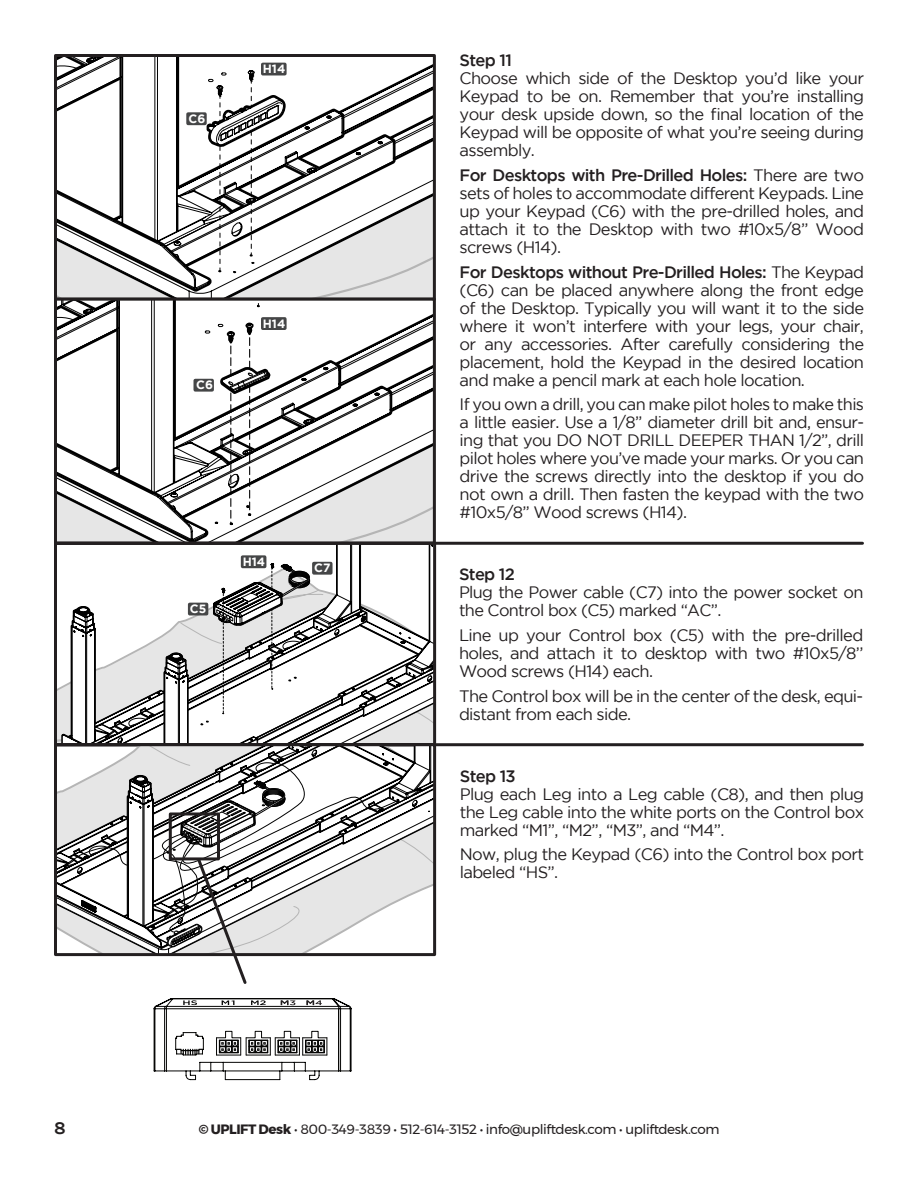
<style>
.page{position:relative;width:918px;height:1188px;background:#fff}
.page>*{position:absolute;margin:0;border:0;box-sizing:border-box;transform-origin:0 0}
.t1{font:700 18px "Karla";color:#231f20}
.Gotham_book_paragrap{font:16.5px/18px "Gotham";letter-spacing:-.04em;color:#231f20;text-align:justify}
.Gotham_book_paragrap-2{font:500 16.5px "Gotham";letter-spacing:-.04em;color:#231f20}
.t2{font:13.5px "Montserrat";letter-spacing:-.03em;color:#231f20}
.t3{font:700 12px "Gotham";color:#fff}
.s1{font-weight:500}
.s2{font-weight:700}
</style>
<div class="page">
<hr style="left:56px;top:542px;width:806px;height:3px;background:#231f20">
<hr style="left:56px;top:743px;width:806px;height:3px;background:#231f20">
<svg style="left:153px;top:998px;width:199px;height:82px"></svg>
<svg style="left:56px;top:56px;width:379px;height:928px"></svg>
<div style="left:261px;top:63px;width:26px;height:12px;background:#454647;border-radius:2px"></div>
<div style="left:261px;top:317px;width:26px;height:13px;background:#454647;border-radius:2px"></div>
<div style="left:241px;top:555px;width:25px;height:13px;background:#454647;border-radius:2px"></div>
<p class="t3" style="left:189px;top:112px;width:18px">C6</p>
<p class="t3" style="left:263px;top:62px;width:24px">H14</p>
<p class="t3" style="left:196px;top:378px;width:18px">C6</p>
<p class="t3" style="left:263px;top:316px;width:24px">H14</p>
<p class="t3" style="left:190px;top:602px;width:18px">C5</p>
<p class="t3" style="left:243px;top:555px;width:24px">H14</p>
<p class="t3" style="left:314px;top:561px;width:18px">C7</p>
<p class="Gotham_book_paragrap-2" style="left:460px;top:51px;width:54px">Step 11</p>
<p class="Gotham_book_paragrap" style="left:460px;top:69px;width:406px">Choose which side of the Desktop you’d like your Keypad to be on. Remember that you’re installing your desk upside down, so the final location of the Keypad will be opposite of what you’re seeing during assembly.</p>
<p class="Gotham_book_paragrap" style="left:460px;top:166px;width:406px"><span class="s1">For Desktops with Pre-Drilled Holes:</span> There are two sets of holes to accommodate different Keypads. Line up your Keypad (C6) with the pre-drilled holes, and attach it to the Desktop with two #10x5/8’’ Wood screws (H14).</p>
<p class="Gotham_book_paragrap" style="left:460px;top:262px;width:406px"><span class="s1">For Desktops without Pre-Drilled Holes:</span> The Keypad (C6) can be placed anywhere along the front edge of the Desktop. Typically you will want it to the side where it won’t interfere with your legs, your chair, or any accessories. After carefully considering the placement, hold the Keypad in the desired location and make a pencil mark at each hole location.</p>
<p class="Gotham_book_paragrap" style="left:460px;top:395px;width:406px">If you own a drill, you can make pilot holes to make this a little easier. Use a 1/8” diameter drill bit and, ensur&shy;ing that you DO NOT DRILL DEEPER THAN 1/2”, drill pilot holes where you’ve made your marks. Or you can drive the screws directly into the desktop if you do not own a drill. Then fasten the keypad with the two #10x5/8” Wood screws (H14).</p>
<p class="Gotham_book_paragrap-2" style="left:459px;top:565px;width:57px">Step 12</p>
<p class="Gotham_book_paragrap" style="left:459px;top:583px;width:406px">Plug the Power cable (C7) into the power socket on the Control box (C5) marked “AC”.</p>
<p class="Gotham_book_paragrap" style="left:459px;top:626px;width:406px">Line up your Control box (C5) with the pre-drilled holes, and attach it to desktop with two #10x5/8’’ Wood screws (H14) each.</p>
<p class="Gotham_book_paragrap" style="left:459px;top:687px;width:406px">The Control box will be in the center of the desk, equi&shy;distant from each side.</p>
<p class="Gotham_book_paragrap-2" style="left:460px;top:767px;width:58px">Step 13</p>
<p class="Gotham_book_paragrap" style="left:460px;top:785px;width:406px">Plug each Leg into a Leg cable (C8), and then plug the Leg cable into the white ports on the Control box marked “M1”, “M2”, “M3”, and “M4”.</p>
<p class="Gotham_book_paragrap" style="left:460px;top:845px;width:406px">Now, plug the Keypad (C6) into the Control box port labeled “HS”.</p>
<p class="t1" style="left:54px;top:1118px;width:13px">8</p>
<p class="t2" style="left:199px;top:1119px;width:522px"><span class="s2">© UPLIFT Desk</span> • 800-349-3839 • 512-614-3152 • info@upliftdesk.com • upliftdesk.com</p>
</div>
